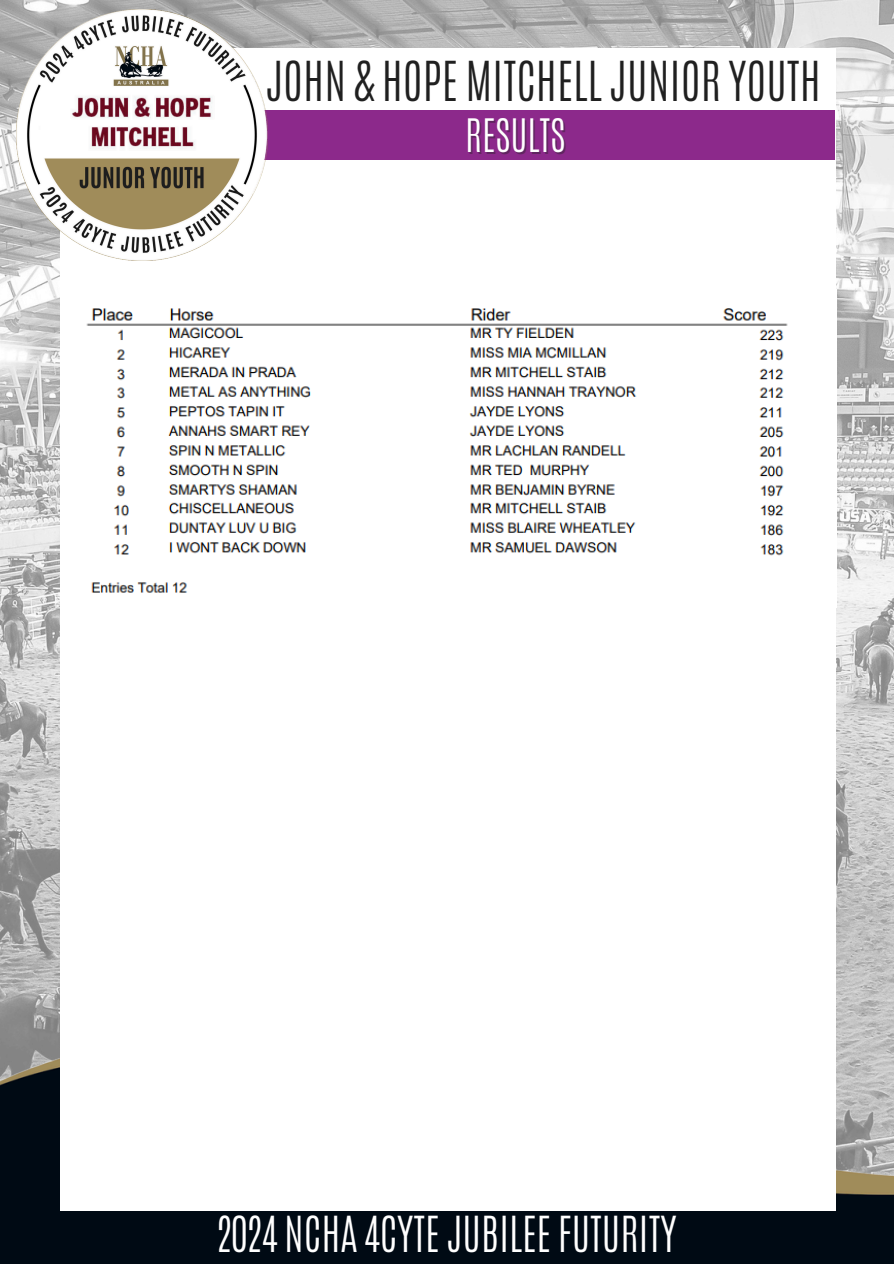
<style>
.page{position:relative;width:894px;height:1264px;background:#fff}
.page>*{position:absolute;margin:0;border:0;box-sizing:border-box;transform-origin:0 0}
.t1{font:300 45.9px "Antonio";color:#202020}
.t2{font:300 41.4px "Antonio";color:#fff}
.t3{font:300 38.4px "Antonio";color:#fff}
</style>
<div class="page">
<img style="left:0;top:0;width:893px;height:690px">
<img style="left:0;top:690px;width:893px;height:573px">
<div style="left:60px;top:48px;width:775px;height:1162px;background:#fff"></div>
<div style="left:231px;top:110px;width:603px;height:50px;background:#8c298b"></div>
<img style="left:16px;top:9px;width:251px;height:251px">
<img style="left:86px;top:308px;width:702px;height:285px">
<p class="t1" style="left:265px;top:49px;width:557px">JOHN &amp; HOPE MITCHELL JUNIOR YOUTH</p>
<p class="t3" style="left:465px;top:108px;width:102px">RESULTS</p>
<p class="t2" style="left:217px;top:1204px;width:461px">2024 NCHA 4CYTE JUBILEE FUTURITY</p>
</div>
